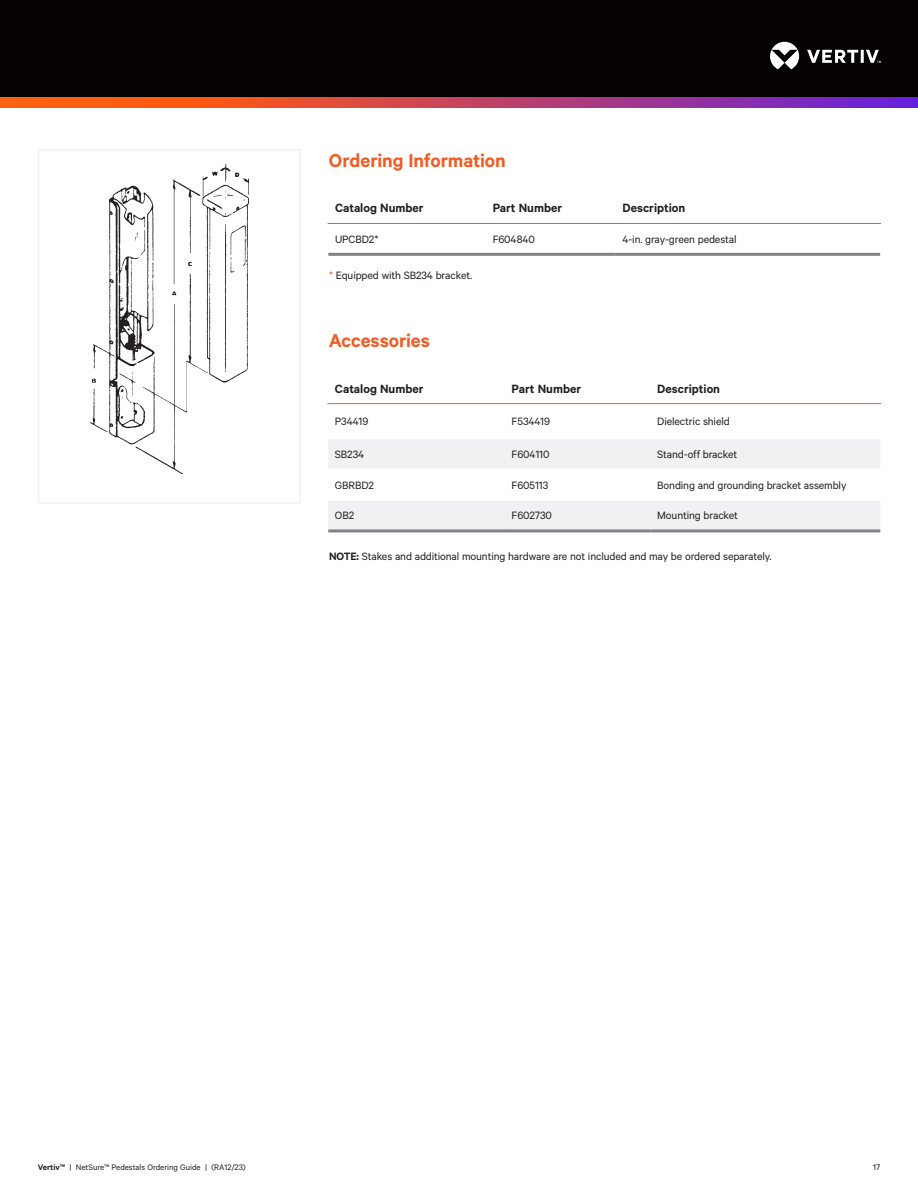
<style>
.page{position:relative;width:918px;height:1188px;background:#fff}
.page>*{position:absolute;margin:0;border:0;box-sizing:border-box;transform-origin:0 0}
.Vertiv_Orange_Main_Heading{font:600 21px "Calibre";letter-spacing:-.005em;color:#f15b24}
.DatasheetTableHeaderWhite{font:600 13.5px "Calibre";color:#231f20}
.DatasheetTableBody{font:12px "Calibre";letter-spacing:-.01em;color:#231f20}
.Page_Number_Left{font:9px "Calibre";color:#231f20}
.Page_Number_Right{font:9px "Calibre";color:#060101}
.s1{color:#f15b24}
.s2{font-weight:600}
</style>
<div class="page">
<div style="left:0;top:0;width:918px;height:108px;background:#060101"></div>
<svg style="left:770px;top:42px;width:111px;height:27px"></svg>
<svg style="left:0;top:98px;width:918px;height:10px;background:#c14361"></svg>
<img style="left:90px;top:164px;width:158px;height:310px">
<div style="left:38px;top:149px;width:263px;height:355px;border:2px solid #f0f1f2"></div>
<hr style="left:328px;top:223px;width:158px;height:1px;background:#f15b24">
<hr style="left:486px;top:223px;width:130px;height:1px;background:#f15b24">
<hr style="left:616px;top:223px;width:265px;height:1px;background:#f15b24">
<hr style="left:328px;top:253px;width:158px;height:3px;background:#808285">
<hr style="left:486px;top:253px;width:130px;height:3px;background:#808285">
<hr style="left:616px;top:253px;width:264px;height:3px;background:#808285">
<svg style="left:328px;top:439px;width:552px;height:90px;fill:#f0f1f2"></svg>
<hr style="left:328px;top:469px;width:177px;height:1px;background:#fff">
<hr style="left:505px;top:469px;width:146px;height:1px;background:#fff">
<hr style="left:651px;top:469px;width:229px;height:1px;background:#fff">
<hr style="left:328px;top:499px;width:177px;height:2px;background:#fff">
<hr style="left:505px;top:499px;width:146px;height:2px;background:#fff">
<hr style="left:651px;top:499px;width:229px;height:2px;background:#fff">
<hr style="left:327px;top:403px;width:178px;height:1px;background:#f15b24">
<hr style="left:505px;top:403px;width:146px;height:1px;background:#f15b24">
<hr style="left:651px;top:403px;width:230px;height:1px;background:#f15b24">
<hr style="left:328px;top:529px;width:177px;height:3px;background:#808285">
<hr style="left:505px;top:529px;width:146px;height:3px;background:#808285">
<hr style="left:651px;top:529px;width:229px;height:3px;background:#808285">
<p class="Vertiv_Orange_Main_Heading" style="left:329px;top:148px;width:178px">Ordering Information</p>
<p class="DatasheetTableHeaderWhite" style="left:335px;top:200px;width:90px">Catalog Number</p>
<p class="DatasheetTableHeaderWhite" style="left:493px;top:200px;width:71px">Part Number</p>
<p class="DatasheetTableHeaderWhite" style="left:623px;top:200px;width:64px">Description</p>
<p class="DatasheetTableBody" style="left:335px;top:232px;width:45px">UPCBD2*</p>
<p class="DatasheetTableBody" style="left:493px;top:232px;width:44px">F604840</p>
<p class="DatasheetTableBody" style="left:623px;top:232px;width:115px">4-in. gray-green pedestal</p>
<p class="DatasheetTableBody" style="left:329px;top:268px;width:145px"><span class="s1">*</span> Equipped with SB234 bracket.</p>
<p class="Vertiv_Orange_Main_Heading" style="left:329px;top:328px;width:103px">Accessories</p>
<p class="DatasheetTableHeaderWhite" style="left:335px;top:380px;width:90px">Catalog Number</p>
<p class="DatasheetTableHeaderWhite" style="left:512px;top:380px;width:71px">Part Number</p>
<p class="DatasheetTableHeaderWhite" style="left:657px;top:380px;width:64px">Description</p>
<p class="DatasheetTableBody" style="left:335px;top:414px;width:35px">P34419</p>
<p class="DatasheetTableBody" style="left:512px;top:414px;width:40px">F534419</p>
<p class="DatasheetTableBody" style="left:657px;top:414px;width:74px">Dielectric shield</p>
<p class="DatasheetTableBody" style="left:335px;top:447px;width:31px">SB234</p>
<p class="DatasheetTableBody" style="left:512px;top:447px;width:39px">F604110</p>
<p class="DatasheetTableBody" style="left:657px;top:447px;width:82px">Stand-off bracket</p>
<p class="DatasheetTableBody" style="left:335px;top:478px;width:41px">GBRBD2</p>
<p class="DatasheetTableBody" style="left:512px;top:478px;width:38px">F605113</p>
<p class="DatasheetTableBody" style="left:657px;top:478px;width:191px">Bonding and grounding bracket assembly</p>
<p class="DatasheetTableBody" style="left:335px;top:509px;width:21px">OB2</p>
<p class="DatasheetTableBody" style="left:512px;top:509px;width:42px">F602730</p>
<p class="DatasheetTableBody" style="left:657px;top:509px;width:82px">Mounting bracket</p>
<p class="DatasheetTableBody" style="left:329px;top:549px;width:444px"><span class="s2">NOTE:</span> Stakes and additional mounting hardware are not included and may be ordered separately.</p>
<p class="Page_Number_Left" style="left:38px;top:1162px;width:210px"><span class="s2">Vertiv™</span> | NetSure™ Pedestals Ordering Guide | (RA12/23)</p>
<p class="Page_Number_Right" style="left:873px;top:1162px;width:8px">17</p>
</div>
